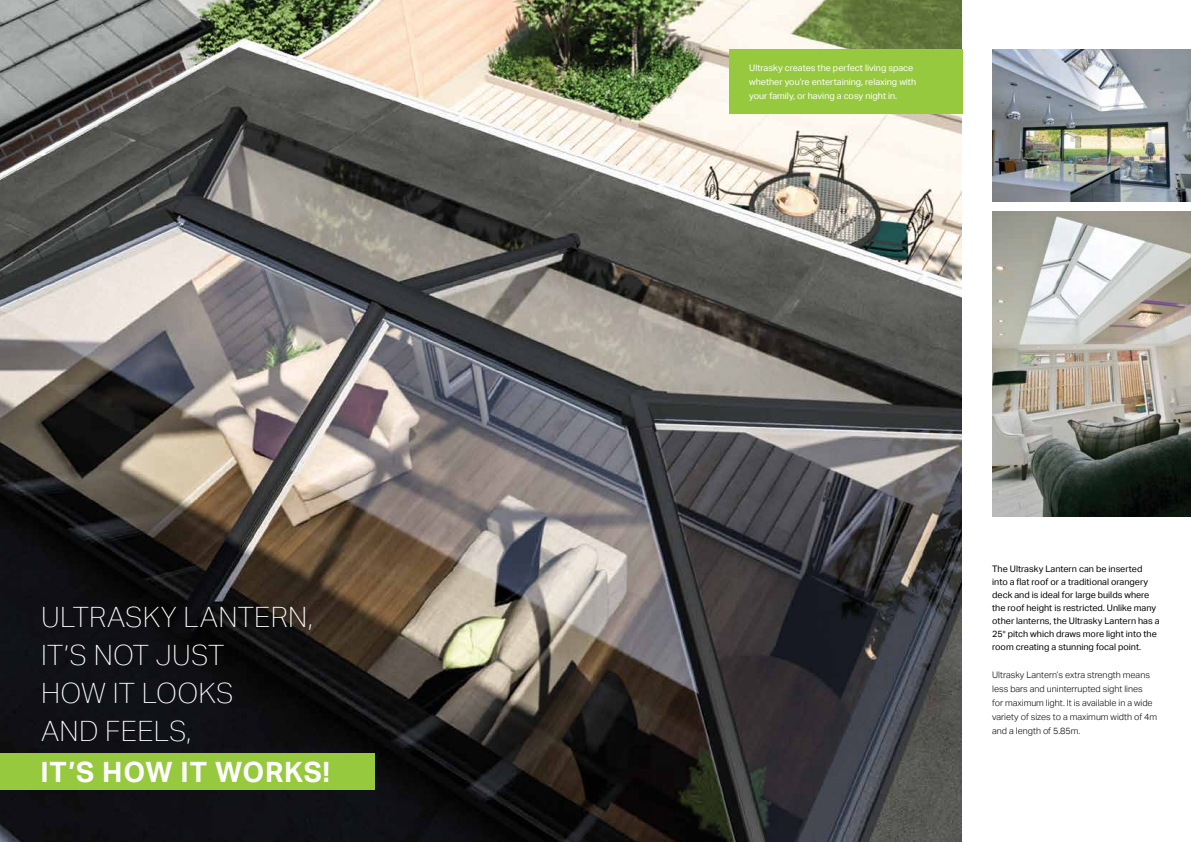
<style>
.page{position:relative;width:1191px;height:842px;background:#fff}
.page>*{position:absolute;margin:0;border:0;box-sizing:border-box;transform-origin:0 0}
.t1{font:100 28px/38px "Aktiv Grotesk";letter-spacing:.01em;color:#fff}
.t2{font:700 28px "Aktiv Grotesk";letter-spacing:.03em;color:#fff}
.t3{font:9px/13px "Aktiv Grotesk";color:#000}
.t4{font:300 9px/14px "Aktiv Grotesk";color:#000}
.t5{font:9px/14px "Aktiv Grotesk";color:#fff}
.s1{font-family:"Myriad Pro"}
</style>
<div class="page">
<img style="left:0;top:0;width:962px;height:842px">
<img style="left:992px;top:50px;width:199px;height:151px">
<img style="left:992px;top:212px;width:199px;height:305px">
<div style="left:729px;top:50px;width:233px;height:64px;background:#96c93d"></div>
<div style="left:0;top:753px;width:374px;height:37px;background:#96c93d"></div>
<h1 class="t1" style="left:41px;top:598px;width:273px">ULTRASKY LANTERN,<br>IT’S NOT JUST<br>HOW IT LOOKS<br>AND FEELS,</h1>
<h1 class="t2" style="left:41px;top:756px;width:291px">IT’S HOW IT WORKS!</h1>
<p class="t5" style="left:749px;top:61px;width:168px">Ultrasky creates the perfect living space whether you’re entertaining, relaxing with your family, or having a cosy night in.</p>
<p class="t3" style="left:992px;top:562px;width:169px">The Ultrasky Lantern can be inserted into a flat roof or a traditional orangery deck and is ideal for large builds where the roof height is restricted. Unlike many other lanterns, the Ultrasky Lantern has a 25<span class="s1">°</span> pitch which draws more light into the room creating a stunning focal point.</p>
<p class="t4" style="left:992px;top:668px;width:166px">Ultrasky Lantern’s extra strength means less bars and uninterrupted sight lines<br>for maximum light. It is available in a wide variety of sizes to a maximum width of 4m and a length of 5.85m.</p>
</div>
